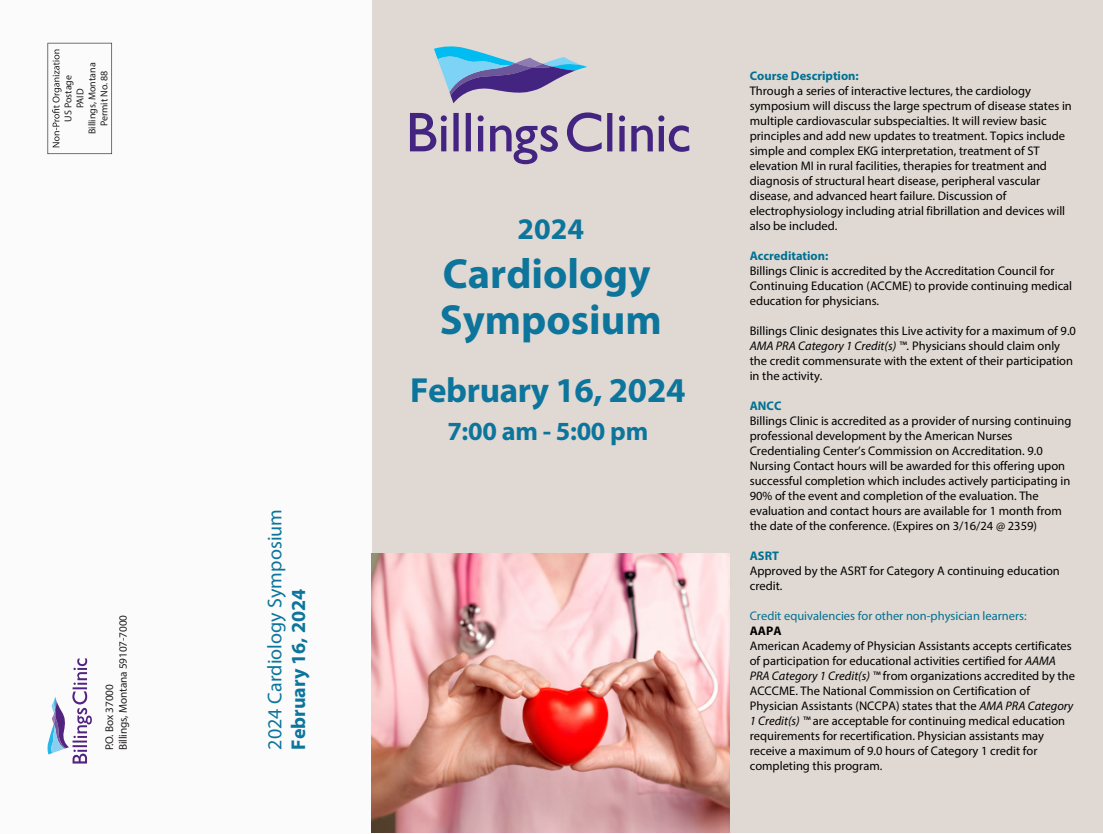
<style>
.page{position:relative;width:1103px;height:834px;background:#fff}
.page>*{position:absolute;margin:0;border:0;box-sizing:border-box;transform-origin:0 0}
.t1{font:700 42.25px/46.2px "Myriad Pro";color:#0d759c}
.t2{font:700 35px "Myriad Pro";letter-spacing:-.01em;color:#0d759c}
.t3{font:700 30px "Myriad Pro";color:#0d759c}
.t4{font:700 26.25px "Myriad Pro";letter-spacing:-.01em;color:#0d759c}
.t5{font:20px "Myriad Pro";letter-spacing:.005em;color:#0d759c}
.t6{font:700 20px "Myriad Pro";color:#0d759c}
.t7{font:12.5px/15px "Myriad Pro";color:#000}
.t8{font:12.5px "Myriad Pro";color:#017191}
.t9{font:700 12.5px "Myriad Pro";color:#017191}
.t10{font:700 12.5px "Myriad Pro";color:#000}
.t11{font:11.25px/13.5px "Myriad Pro";letter-spacing:-.01em;color:#231f20}
.t12{font:10px/12px "Myriad Pro";color:#231f20;text-align:center}
.s1{font-style:italic}
</style>
<div class="page">
<div style="left:371px;top:0;width:731px;height:832px;background:#e0d9d3"></div>
<div style="left:0;top:0;width:371px;height:834px;background:#fbfbfc"></div>
<svg style="left:48px;top:43px;width:64px;height:111px"></svg>
<svg style="left:48px;top:658px;width:44px;height:106px"></svg>
<svg style="left:410px;top:113px;width:37px;height:38px"></svg>
<div style="left:453px;top:113px;width:5px;height:38px;background:#432480"></div>
<div style="left:466px;top:113px;width:5px;height:38px;background:#432480"></div>
<svg style="left:477px;top:115px;width:6px;height:36px"></svg>
<svg style="left:490px;top:125px;width:68px;height:39px"></svg>
<svg style="left:567px;top:112px;width:34px;height:40px"></svg>
<div style="left:607px;top:113px;width:5px;height:38px;background:#432480"></div>
<svg style="left:619px;top:115px;width:6px;height:36px"></svg>
<svg style="left:631px;top:115px;width:58px;height:37px"></svg>
<svg style="left:434px;top:46px;width:153px;height:57px"></svg>
<img style="left:371px;top:553px;width:358px;height:280px">
<p class="t12" style="left:63px;top:134px;width:73px;rotate:-90deg">US Postage<br>PAID<br>Billings, Montana<br>Permit No. 88</p>
<p class="t11" style="left:104px;top:750px;width:137px;rotate:-90deg">P.O. Box 37000<br>Billings, Montana 59107-7000</p>
<h3 class="t5" style="left:267px;top:750px;width:242px;rotate:-90deg">2024 Cardiology Symposium</h3>
<h3 class="t6" style="left:291px;top:750px;width:162px;rotate:-90deg">February 16, 2024</h3>
<h3 class="t3" style="left:517px;top:218px;width:68px">2024</h3>
<h1 class="t1" style="left:440px;top:254px;width:223px">Cardiology<br>Symposium</h1>
<h2 class="t2" style="left:410px;top:377px;width:277px">February 16, 2024</h2>
<h3 class="t4" style="left:447px;top:421px;width:202px">7:00 am - 5:00 pm</h3>
<p class="t9" style="left:749px;top:67px;width:111px">Course Description:</p>
<p class="t7" style="left:749px;top:83px;width:323px">Through a series of interactive lectures, the cardiology symposium will discuss the large spectrum of disease states in multiple cardiovascular subspecialties. It will review basic principles and add new updates to treatment. Topics include simple and complex EKG interpretation, treatment of ST elevation MI in rural facilities, therapies for treatment and diagnosis of structural heart disease, peripheral vascular disease, and advanced heart failure. Discussion of electrophysiology including atrial fibrillation and devices will also be included.</p>
<p class="t9" style="left:749px;top:248px;width:80px">Accreditation:</p>
<p class="t7" style="left:749px;top:263px;width:324px">Billings Clinic is accredited by the Accreditation Council for<br>Continuing Education (ACCME) to provide continuing medical education for physicians.</p>
<p class="t7" style="left:749px;top:323px;width:328px">Billings Clinic designates this Live activity for a maximum of 9.0<br><span class="s1">AMA PRA Category 1 Credit(s) ™.</span> Physicians should claim only the credit commensurate with the extent of their participation in the activity.</p>
<p class="t9" style="left:749px;top:398px;width:33px">ANCC</p>
<p class="t7" style="left:749px;top:413px;width:323px">Billings Clinic is accredited as a provider of nursing continuing professional development by the American Nurses Credentialing Center’s Commission on Accreditation. 9.0<br>Nursing Contact hours will be awarded for this offering upon successful completion which includes actively participating in 90% of the event and completion of the evaluation. The evaluation and contact hours are available for 1 month from the date of the conference. (Expires on 3/16/24 @ 2359)</p>
<p class="t9" style="left:749px;top:548px;width:31px">ASRT</p>
<p class="t7" style="left:749px;top:563px;width:312px">Approved by the ASRT for Category A continuing education credit.</p>
<p class="t8" style="left:749px;top:608px;width:278px">Credit equivalencies for other non-physician learners:</p>
<p class="t10" style="left:749px;top:623px;width:33px">AAPA</p>
<p class="t7" style="left:749px;top:638px;width:327px">American Academy of Physician Assistants accepts certificates of participation for educational activities certified for <span class="s1">AAMA PRA Category 1 Credit(s) ™</span> from organizations accredited by the ACCCME. The National Commission on Certification of Physician Assistants (NCCPA) states that the <span class="s1">AMA PRA Category 1 Credit(s) ™</span> are acceptable for continuing medical education requirements for recertification. Physician assistants may receive a maximum of 9.0 hours of Category 1 credit for completing this program.</p>
</div>
